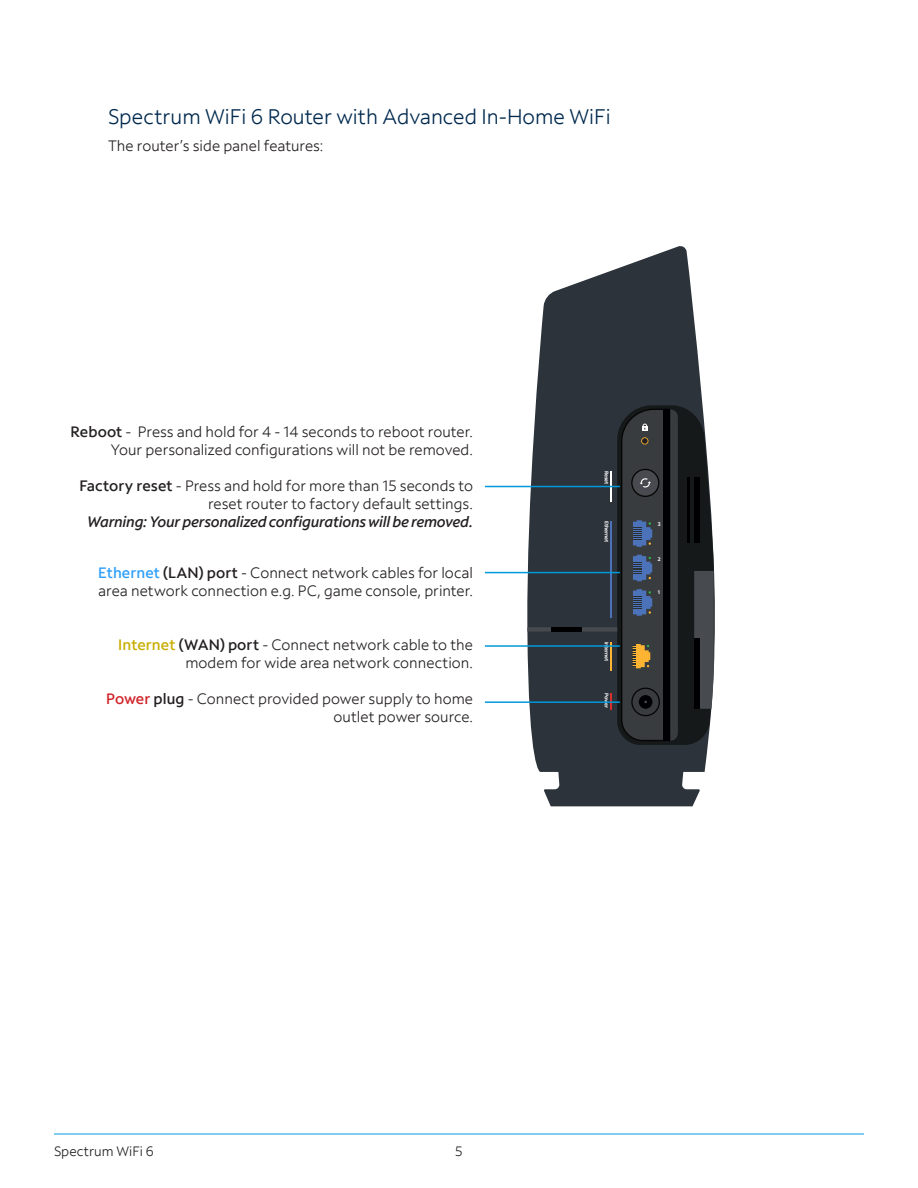
<style>
.page{position:relative;width:918px;height:1188px;background:#fff}
.page>*{position:absolute;margin:0;border:0;box-sizing:border-box;transform-origin:0 0}
.t1{font:21px "Spectrum Sans";color:#00294e}
.t2{font:15px/18px "Spectrum Sans";letter-spacing:.005em;color:#231f20;text-align:right}
.t3{font:13.5px "Spectrum Sans";color:#231f20}
.t4{font:700 5.25px "Spectrum Sans";letter-spacing:-.02em;color:#fff}
.s1{font-weight:500}
.s2{font-weight:500;font-style:italic}
.s3{font-weight:500;color:#31a0fa}
.s4{font-weight:500;color:#c8ae03}
.s5{font-weight:500;color:#d1232a}
</style>
<div class="page">
<hr style="left:54px;top:1134px;width:810px;height:1px;background:#009ada">
<svg style="left:532px;top:246px;width:176px;height:560px;fill:#2c333a"></svg>
<svg style="left:527px;top:405px;width:188px;height:340px;background:#33383d"></svg>
<hr style="left:485px;top:486px;width:135px;height:1px;background:#009ada">
<hr style="left:485px;top:572px;width:135px;height:1px;background:#009ada">
<hr style="left:485px;top:645px;width:135px;height:2px;background:#009ada">
<hr style="left:485px;top:701px;width:135px;height:2px;background:#009ada">
<p class="t1" style="left:108px;top:103px;width:504px">Spectrum WiFi 6 Router with Advanced In-Home WiFi</p>
<p class="t2" style="left:108px;top:136px;width:217px">The router’s side panel features:</p>
<p class="t2" style="left:70px;top:423px;width:404px"><span class="s1">Reboot</span> - Press and hold for 4 - 14 seconds to reboot router.<br>Your personalized configurations will not be removed.</p>
<p class="t2" style="left:79px;top:477px;width:395px"><span class="s1">Factory reset</span> - Press and hold for more than 15 seconds to reset router to factory default settings.<br><span class="s2">Warning: Your personalized configurations will be removed.</span></p>
<p class="t2" style="left:98px;top:564px;width:376px;text-align:left"><span class="s3">Ethernet</span> <span class="s1">(LAN) port</span> - Connect network cables for local area network connection e.g. PC, game console, printer.</p>
<p class="t2" style="left:118px;top:636px;width:356px"><span class="s4">Internet</span> <span class="s1">(WAN) port</span> - Connect network cable to the modem for wide area network connection.</p>
<p class="t2" style="left:106px;top:690px;width:368px"><span class="s5">Power</span> <span class="s1">plug</span> - Connect provided power supply to home outlet power source.</p>
<p class="t4" style="left:610px;top:471px;width:15px;rotate:90deg">Reset</p>
<p class="t4" style="left:610px;top:521px;width:23px;rotate:90deg">Ethernet</p>
<p class="t4" style="left:658px;top:521px;width:4px">3</p>
<p class="t4" style="left:658px;top:556px;width:4px">2</p>
<p class="t4" style="left:658px;top:589px;width:4px">1</p>
<p class="t4" style="left:610px;top:642px;width:21px;rotate:90deg">Internet</p>
<p class="t4" style="left:610px;top:693px;width:16px;rotate:90deg">Power</p>
<p class="t3" style="left:54px;top:1143px;width:101px">Spectrum WiFi 6</p>
<p class="t3" style="left:455px;top:1143px;width:9px">5</p>
</div>
